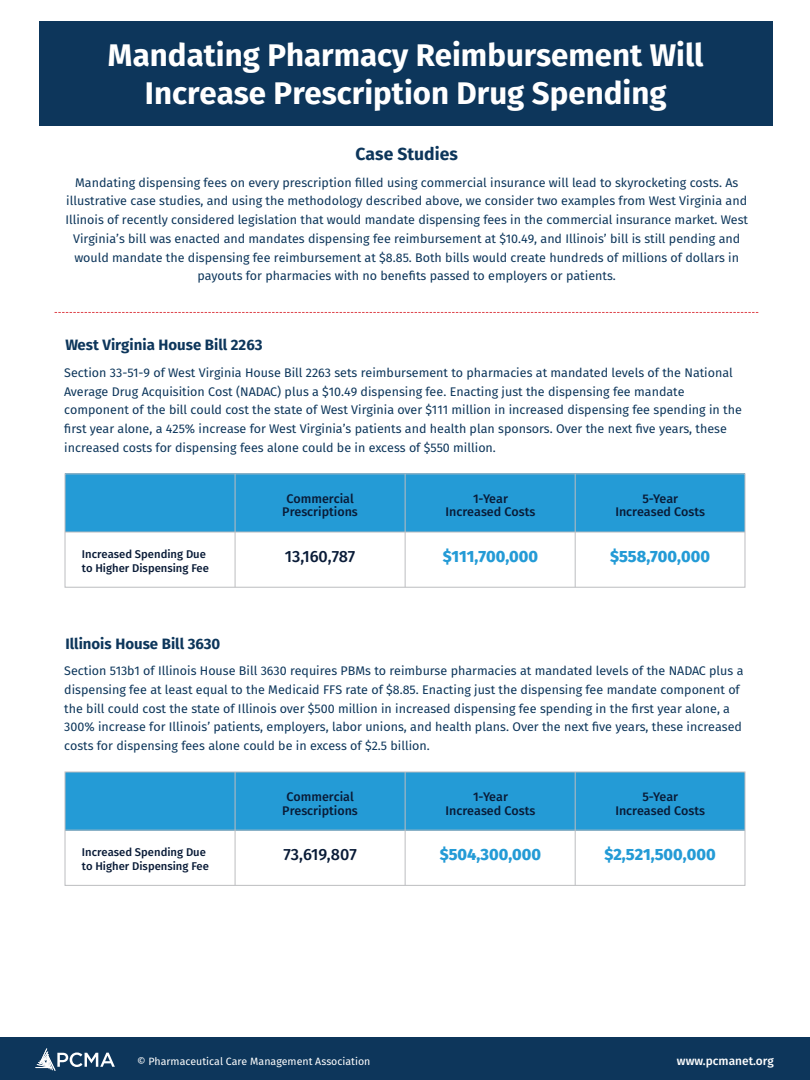
<style>
.page{position:relative;width:810px;height:1080px;background:#fff}
.page>*{position:absolute;margin:0;border:0;box-sizing:border-box;transform-origin:0 0}
.t1{font:700 31.25px/37.5px "Fira Sans";color:#fff;text-align:center}
.t2{font:700 17.5px "Fira Sans";color:#0d365b}
.t3{font:800 16.25px "Fira Sans";color:#249bd6}
.t4{font:500 16.25px "Fira Sans";color:#091b37}
.t5{font:700 15px "Fira Sans";color:#0d365b}
.t6{font:12.5px/18.8px "Fira Sans";color:#0d365b}
.t7{font:500 12.5px/13.8px "Fira Sans";color:#091b37;text-align:center}
.t8{font:500 11.94px "Fira Sans";color:#fff}
.t9{font:500 11.25px/13.8px "Fira Sans";color:#091b37}
.t10{font:10.56px "Fira Sans";color:#fff}
</style>
<div class="page">
<div style="left:39px;top:22px;width:734px;height:104px;background:#0d365b"></div>
<div style="left:1px;top:1038px;width:809px;height:42px;background:#0d365b"></div>
<svg style="left:35px;top:1048px;width:80px;height:23px"></svg>
<div style="left:65px;top:474px;width:680px;height:58px;background:#249bd6"></div>
<hr style="left:65px;top:532px;width:680px;height:1px;background:#bcbdc0">
<hr style="left:235px;top:474px;width:1px;height:113px;background:#bcbdc0">
<hr style="left:575px;top:474px;width:1px;height:113px;background:#bcbdc0">
<hr style="left:405px;top:474px;width:1px;height:113px;background:#bcbdc0">
<div style="left:65px;top:474px;width:680px;height:114px;border:1px solid #bcbdc0"></div>
<div style="left:65px;top:772px;width:680px;height:58px;background:#249bd6"></div>
<hr style="left:65px;top:830px;width:680px;height:1px;background:#bcbdc0">
<hr style="left:235px;top:772px;width:1px;height:113px;background:#bcbdc0">
<hr style="left:575px;top:772px;width:1px;height:113px;background:#bcbdc0">
<hr style="left:405px;top:772px;width:1px;height:113px;background:#bcbdc0">
<div style="left:65px;top:772px;width:680px;height:114px;border:1px solid #bcbdc0"></div>
<svg style="left:55px;top:312px;width:704px;height:1px"></svg>
<h1 class="t1" style="left:108px;top:35px;width:597px">Mandating Pharmacy Reimbursement Will<br>Increase Prescription Drug Spending</h1>
<h2 class="t2" style="left:356px;top:139px;width:104px">Case Studies</h2>
<p class="t6" style="left:65px;top:172px;width:684px;text-align:center">Mandating dispensing fees on every prescription filled using commercial insurance will lead to skyrocketing costs. As illustrative case studies, and using the methodology described above, we consider two examples from West Virginia and Illinois of recently considered legislation that would mandate dispensing fees in the commercial insurance market. West Virginia’s bill was enacted and mandates dispensing fee reimbursement at $10.49, and Illinois’ bill is still pending and would mandate the dispensing fee reimbursement at $8.85. Both bills would create hundreds of millions of dollars in payouts for pharmacies with no benefits passed to employers or patients.</p>
<p class="t5" style="left:65px;top:333px;width:199px">West Virginia House Bill 2263</p>
<p class="t6" style="left:64px;top:363px;width:679px">Section 33-51-9 of West Virginia House Bill 2263 sets reimbursement to pharmacies at mandated levels of the National Average Drug Acquisition Cost (NADAC) plus a $10.49 dispensing fee. Enacting just the dispensing fee mandate component of the bill could cost the state of West Virginia over $111 million in increased dispensing fee spending in the first year alone, a 425% increase for West Virginia’s patients and health plan sponsors. Over the next five years, these increased costs for dispensing fees alone could be in excess of $550 million.</p>
<p class="t7" style="left:282px;top:491px;width:77px">Commercial<br>Prescriptions</p>
<p class="t7" style="left:446px;top:491px;width:91px">1-Year<br>Increased Costs</p>
<p class="t7" style="left:615px;top:491px;width:91px">5-Year<br>Increased Costs</p>
<p class="t9" style="left:82px;top:547px;width:129px">Increased Spending Due to Higher Dispensing Fee</p>
<h3 class="t4" style="left:285px;top:543px;width:72px">13,160,787</h3>
<h3 class="t3" style="left:443px;top:542px;width:97px">$111,700,000</h3>
<h3 class="t3" style="left:610px;top:542px;width:102px">$558,700,000</h3>
<p class="t5" style="left:65px;top:631px;width:157px">Illinois House Bill 3630</p>
<p class="t6" style="left:64px;top:661px;width:681px">Section 513b1 of Illinois House Bill 3630 requires PBMs to reimburse pharmacies at mandated levels of the NADAC plus a dispensing fee at least equal to the Medicaid FFS rate of $8.85. Enacting just the dispensing fee mandate component of the bill could cost the state of Illinois over $500 million in increased dispensing fee spending in the first year alone, a 300% increase for Illinois’ patients, employers, labor unions, and health plans. Over the next five years, these increased costs for dispensing fees alone could be in excess of $2.5 billion.</p>
<p class="t7" style="left:282px;top:789px;width:77px">Commercial<br>Prescriptions</p>
<p class="t7" style="left:446px;top:789px;width:91px">1-Year<br>Increased Costs</p>
<p class="t7" style="left:615px;top:789px;width:91px">5-Year<br>Increased Costs</p>
<p class="t9" style="left:82px;top:845px;width:129px">Increased Spending Due to Higher Dispensing Fee</p>
<h3 class="t4" style="left:283px;top:842px;width:75px">73,619,807</h3>
<h3 class="t3" style="left:440px;top:841px;width:103px">$504,300,000</h3>
<h3 class="t3" style="left:604px;top:841px;width:113px">$2,521,500,000</h3>
<p class="t10" style="left:137px;top:1053px;width:235px">© Pharmaceutical Care Management Association</p>
<p class="t8" style="left:677px;top:1052px;width:99px">www.pcmanet.org</p>
</div>
